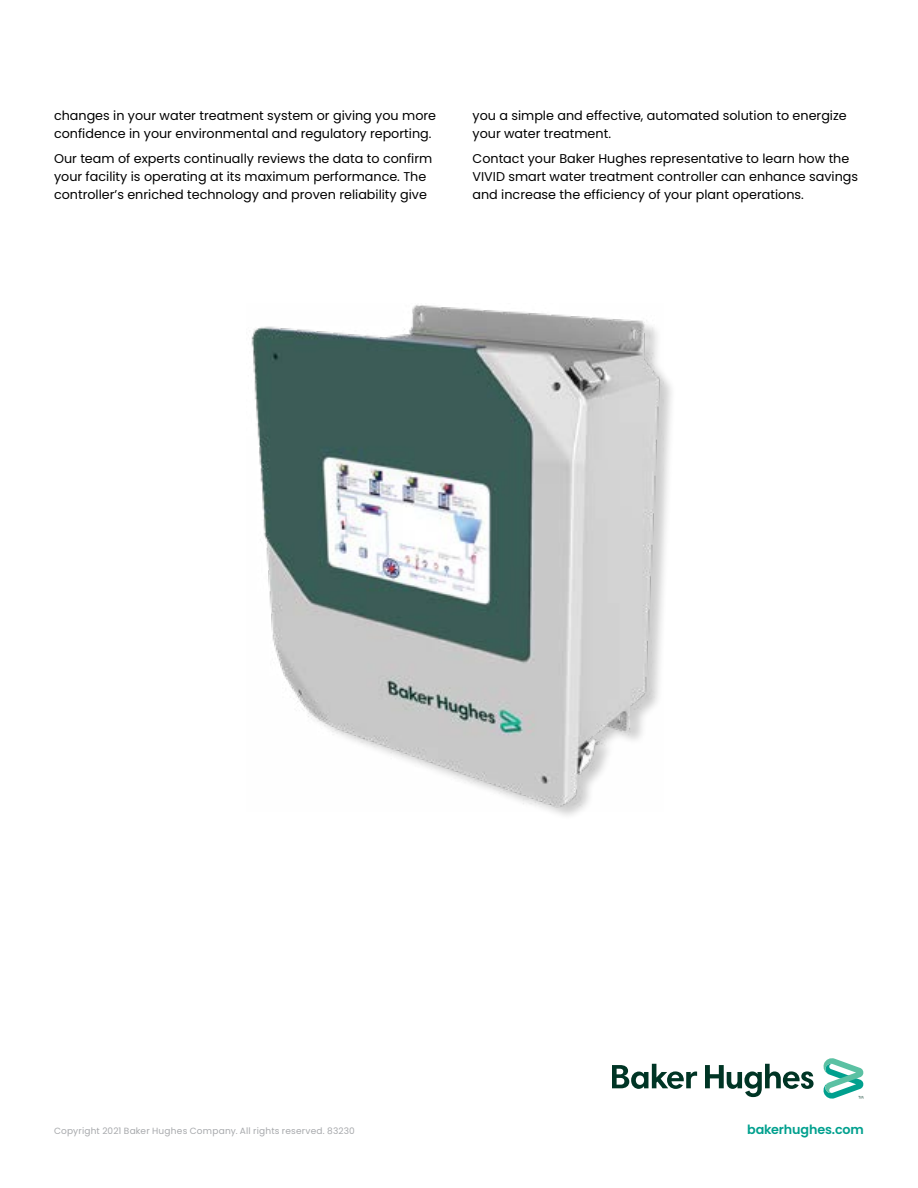
<style>
.page{position:relative;width:918px;height:1188px;background:#fff}
.page>*{position:absolute;margin:0;border:0;box-sizing:border-box;transform-origin:0 0}
.t1{font:12.75px/18px "Poppins";color:#000}
.t2{font:600 12.75px "Poppins";letter-spacing:-.01em;color:#00a08e}
.t3{font:9px "Poppins";letter-spacing:.02em;color:#a7a9ac}
</style>
<div class="page">
<div style="left:256px;top:305px;width:421px;height:516px;background:#000;opacity:.2"></div>
<img style="left:251px;top:305px;width:412px;height:507px">
<svg style="left:612px;top:1058px;width:252px;height:41px"></svg>
<p class="t1" style="left:54px;top:106px;width:384px">changes in your water treatment system or giving you more confidence in your environmental and regulatory reporting.</p>
<p class="t1" style="left:54px;top:149px;width:380px">Our team of experts continually reviews the data to confirm your facility is operating at its maximum performance. The controller’s enriched technology and proven reliability give</p>
<p class="t1" style="left:473px;top:107px;width:376px">you a simple and effective, automated solution to energize your water treatment.</p>
<p class="t1" style="left:473px;top:149px;width:387px">Contact your Baker Hughes representative to learn how the<br>VIVID smart water treatment controller can enhance savings and increase the efficiency of your plant operations.</p>
<p class="t3" style="left:54px;top:1126px;width:302px">Copyright 2021 Baker Hughes Company. All rights reserved. 83230</p>
<p class="t2" style="left:747px;top:1122px;width:118px">bakerhughes.com</p>
</div>
